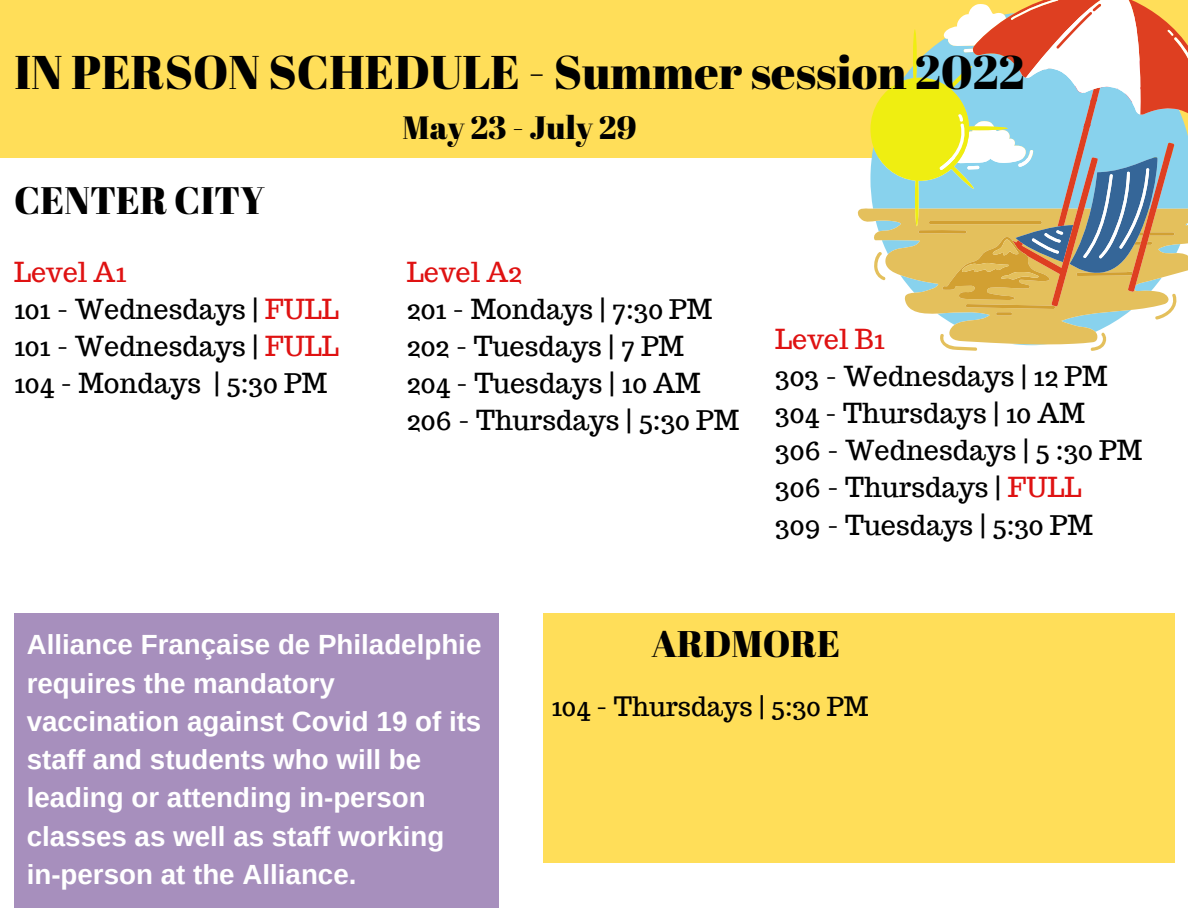
<style>
.page{position:relative;width:1188px;height:918px;background:#fff}
.page>*{position:absolute;margin:0;border:0;box-sizing:border-box;transform-origin:0 0}
.t1{font:47.25px "Abril Fatface";color:#000}
.t2{font:38.25px "Abril Fatface";color:#000}
.t3{font:37.05px "Abril Fatface";color:#000}
.t4{font:32.25px "Abril Fatface";color:#000}
.t5{font:700 27.75px/38.2px "Arimo";color:#fff}
.t6{font:27px "Trocchi";color:#000}
.t7{font:27px "Trocchi";color:#df1212}
.t8{font:26.1px "Trocchi";color:#000}
.s1{color:#df1212}
</style>
<div class="page">
<div style="left:0;top:0;width:1188px;height:157px;background:#ffde59"></div>
<div style="left:543px;top:613px;width:631px;height:249px;background:#ffde59"></div>
<svg style="left:857px;top:0;width:331px;height:351px"></svg>
<div style="left:14px;top:613px;width:485px;height:295px;background:#a78fbd"></div>
<p class="t1" style="left:15px;top:39px;width:1012px">IN PERSON SCHEDULE - Summer session 2022</p>
<p class="t4" style="left:403px;top:105px;width:235px">May 23 - July 29</p>
<p class="t2" style="left:14px;top:173px;width:252px">CENTER CITY</p>
<p class="t7" style="left:14px;top:254px;width:114px">Level A1</p>
<p class="t6" style="left:14px;top:291px;width:326px">101 - Wednesdays | <span class="s1">FULL</span></p>
<p class="t6" style="left:14px;top:328px;width:326px">101 - Wednesdays | <span class="s1">FULL</span></p>
<p class="t6" style="left:14px;top:366px;width:315px">104 - Mondays | 5:30 PM</p>
<p class="t7" style="left:407px;top:254px;width:117px">Level A2</p>
<p class="t6" style="left:407px;top:291px;width:307px">201 - Mondays | 7:30 PM</p>
<p class="t6" style="left:407px;top:328px;width:279px">202 - Tuesdays | 7 PM</p>
<p class="t6" style="left:407px;top:366px;width:295px">204 - Tuesdays | 10 AM</p>
<p class="t6" style="left:407px;top:403px;width:334px">206 - Thursdays | 5:30 PM</p>
<p class="t7" style="left:775px;top:321px;width:111px">Level B1</p>
<p class="t6" style="left:775px;top:359px;width:334px">303 - Wednesdays | 12 PM</p>
<p class="t6" style="left:775px;top:396px;width:311px">304 - Thursdays | 10 AM</p>
<p class="t6" style="left:775px;top:433px;width:369px">306 - Wednesdays | 5 :30 PM</p>
<p class="t6" style="left:775px;top:470px;width:308px">306 - Thursdays | <span class="s1">FULL</span></p>
<p class="t6" style="left:775px;top:507px;width:319px">309 - Tuesdays | 5:30 PM</p>
<p class="t5" style="left:27px;top:626px;width:456px">Alliance Française de Philadelphie requires the mandatory vaccination against Covid 19 of its staff and students who will be leading or attending in-person classes as well as staff working in-person at the Alliance.</p>
<p class="t3" style="left:651px;top:618px;width:190px">ARDMORE</p>
<p class="t8" style="left:551px;top:690px;width:319px">104 - Thursdays | 5:30 PM</p>
</div>
